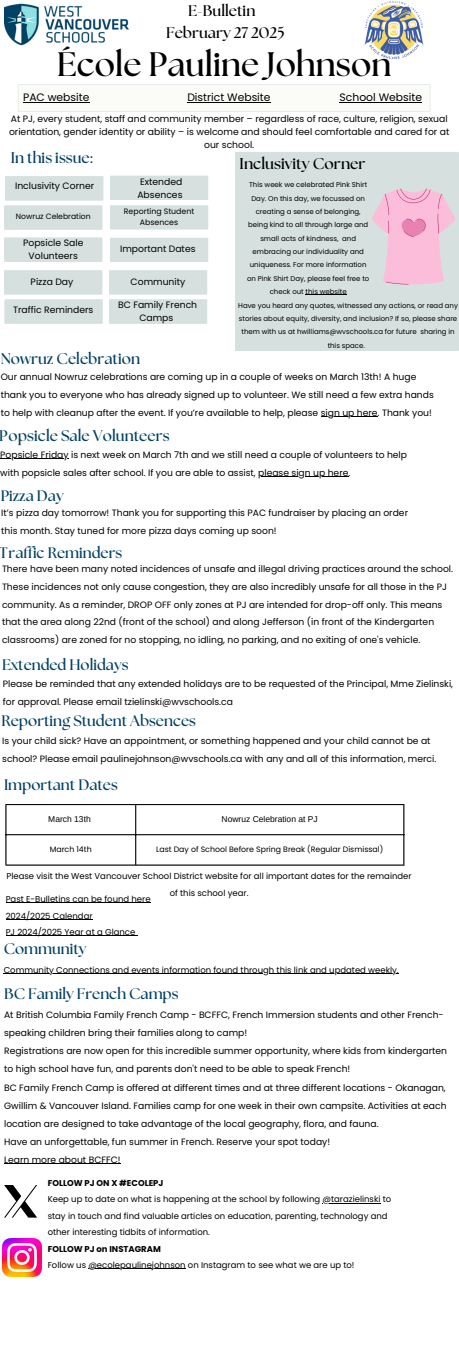
<style>
.page{position:relative;width:459px;height:1350px;background:#fff}
.page>*{position:absolute;margin:0;border:0;box-sizing:border-box;transform-origin:0 0}
.t1{font:700 33.9px "The Seasons";color:#000}
.t2{font:700 15.6px "The Seasons";color:#000}
.t3{font:700 15.38px "The Seasons";color:#004164}
.t4{font:700 15.38px "The Seasons";color:#000}
.t5{font:700 15.23px "The Seasons";color:#004164}
.t6{font:10.8px "Poppins";color:#000}
.t7{font:9.23px/18.1px "Poppins";color:#000}
.t8{font:8.48px/16.4px "Poppins";color:#000}
.t9{font:8.48px "Arimo";color:#000}
.t10{font:7.8px/10.6px "Poppins";color:#000;text-align:center}
.t11{font:7.65px "Poppins";color:#000}
.t12{font:6.98px/13.4px "Poppins";color:#000;text-align:center}
.s1{font-weight:700}
</style>
<div class="page">
<div style="left:4px;top:237px;width:98px;height:25px;background:#d6e0df"></div>
<svg style="left:18px;top:84px;width:412px;height:28px"></svg>
<img style="left:4px;top:3px;width:125px;height:43px">
<img style="left:365px;top:1px;width:58px;height:58px">
<hr style="left:5px;top:805px;width:2px;height:60px;background:#000">
<hr style="left:135px;top:805px;width:1px;height:60px;background:#000">
<hr style="left:403px;top:805px;width:1px;height:60px;background:#000">
<hr style="left:5px;top:804px;width:399px;height:1px;background:#000">
<hr style="left:5px;top:834px;width:399px;height:1px;background:#000">
<hr style="left:5px;top:865px;width:399px;height:1px;background:#000">
<svg style="left:4px;top:1185px;width:33px;height:33px"></svg>
<div style="left:110px;top:238px;width:98px;height:24px;background:#d6e0df"></div>
<svg style="left:110px;top:176px;width:98px;height:54px;background:#dae3e2"></svg>
<div style="left:235px;top:152px;width:224px;height:199px;background:#d6e0df"></div>
<svg style="left:4px;top:176px;width:99px;height:54px;background:#d9e2e2"></svg>
<svg style="left:109px;top:270px;width:98px;height:54px;background:#d9e2e1"></svg>
<img style="left:3px;top:1238px;width:39px;height:39px">
<svg style="left:4px;top:270px;width:99px;height:54px;background:#d9e2e2"></svg>
<svg style="left:372px;top:188px;width:83px;height:97px"></svg>
<hr style="left:23px;top:102px;width:67px;height:1px;background:#000">
<hr style="left:187px;top:102px;width:84px;height:1px;background:#000">
<hr style="left:340px;top:102px;width:82px;height:1px;background:#000">
<hr style="left:6px;top:903px;width:145px;height:1px;background:#000">
<hr style="left:6px;top:919px;width:87px;height:1px;background:#000">
<hr style="left:6px;top:936px;width:129px;height:1px;background:#000">
<hr style="left:4px;top:973px;width:395px;height:1px;background:#000">
<hr style="left:322px;top:1203px;width:59px;height:1px;background:#000">
<hr style="left:88px;top:1269px;width:98px;height:1px;background:#000">
<hr style="left:0;top:458px;width:69px;height:1px;background:#000">
<hr style="left:258px;top:476px;width:90px;height:1px;background:#000">
<hr style="left:321px;top:417px;width:57px;height:1px;background:#000">
<hr style="left:306px;top:295px;width:41px;height:1px;background:#000">
<hr style="left:4px;top:1163px;width:117px;height:1px;background:#000">
<h1 class="t4" style="left:188px;top:4px;width:69px">E-Bulletin</h1>
<h3 class="t1" style="left:57px;top:48px;width:336px">École Pauline Johnson</h3>
<h4 class="t4" style="left:166px;top:25px;width:120px">February 27 2025</h4>
<h2 class="t6" style="left:23px;top:90px;width:68px">PAC website</h2>
<h2 class="t6" style="left:187px;top:90px;width:85px">District Website</h2>
<h2 class="t6" style="left:340px;top:90px;width:84px">School Website</h2>
<p class="t7" style="left:9px;top:113px;width:442px;line-height:12.7px;text-align:center">At PJ, every student, staff and community member – regardless of race, culture, religion, sexual orientation, gender identity or ability – is welcome and should feel comfortable and cared for at our school.</p>
<h4 class="t7" style="left:15px;top:177px;width:81px">Inclusivity Corner</h4>
<h4 class="t3" style="left:11px;top:151px;width:83px">In this issue:</h4>
<p class="t2" style="left:240px;top:156px;width:128px">Inclusivity Corner</p>
<h4 class="t7" style="left:137px;top:176px;width:47px;line-height:12.8px">Extended<br>Absences</h4>
<h2 class="t12" style="left:247px;top:178px;width:124px">This week we celebrated Pink Shirt<br>Day. On this day, we focussed on creating a sense of belonging, being kind to all through large and small acts of kindness, and embracing our individuality and uniqueness. For more information on Pink Shirt Day, please feel free to check out this website</h2>
<h4 class="t10" style="left:124px;top:206px;width:72px">Reporting Student<br>Absences</h4>
<h4 class="t11" style="left:16px;top:211px;width:76px">Nowruz Celebration</h4>
<h5 class="t7" style="left:23px;top:237px;width:62px;line-height:12.8px;text-align:center">Popsicle Sale<br>Volunteers</h5>
<h4 class="t7" style="left:120px;top:240px;width:77px">Important Dates</h4>
<h2 class="t7" style="left:131px;top:273px;width:56px">Community</h2>
<h5 class="t7" style="left:31px;top:273px;width:44px">Pizza Day</h5>
<h2 class="t7" style="left:118px;top:299px;width:81px;line-height:12.8px;text-align:center">BC Family French<br>Camps</h2>
<p class="t12" style="left:238px;top:299px;width:221px">Have you heard any quotes, witnessed any actions, or read any stories about equity, diversity, and inclusion? If so, please share them with us at hwilliams@wvschools.ca for future sharing in this space.</p>
<p class="t7" style="left:13px;top:301px;width:82px">Traffic Reminders</p>
<h2 class="t3" style="left:1px;top:352px;width:141px">Nowruz Celebration</h2>
<h4 class="t7" style="left:1px;top:368px;width:435px;line-height:17.9px">Our annual Nowruz celebrations are coming up in a couple of weeks on March 13th! A huge thank you to everyone who has already signed up to volunteer. We still need a few extra hands to help with cleanup after the event. If you’re available to help, please sign up here. Thank you!</h4>
<h4 class="t3" style="left:0;top:429px;width:171px">Popsicle Sale Volunteers</h4>
<h2 class="t7" style="left:0;top:445px;width:408px">Popsicle Friday is next week on March 7th and we still need a couple of volunteers to help with popsicle sales after school. If you are able to assist, please sign up here.</h2>
<h2 class="t5" style="left:1px;top:489px;width:65px">Pizza Day</h2>
<p class="t7" style="left:1px;top:504px;width:408px">It’s pizza day tomorrow! Thank you for supporting this PAC fundraiser by placing an order this month. Stay tuned for more pizza days coming up soon!</p>
<h4 class="t5" style="left:0;top:546px;width:124px">Traffic Reminders</h4>
<h4 class="t7" style="left:2px;top:560px;width:453px;line-height:17.8px">There have been many noted incidences of unsafe and illegal driving practices around the school.<br>These incidences not only cause congestion, they are also incredibly unsafe for all those in the PJ community. As a reminder, DROP OFF only zones at PJ are intended for drop-off only. This means that the area along 22nd (front of the school) and along Jefferson (in front of the Kindergarten classrooms) are zoned for no stopping, no idling, no parking, and no exiting of one's vehicle.</h4>
<h2 class="t5" style="left:2px;top:657px;width:128px">Extended Holidays</h2>
<h2 class="t7" style="left:3px;top:675px;width:452px">Please be reminded that any extended holidays are to be requested of the Principal, Mme Zielinski, for approval. Please email tzielinski@wvschools.ca</h2>
<h4 class="t7" style="left:2px;top:732px;width:436px">Is your child sick? Have an appointment, or something happened and your child cannot be at school? Please email paulinejohnson@wvschools.ca with any and all of this information, merci.</h4>
<h2 class="t5" style="left:1px;top:714px;width:196px">Reporting Student Absences</h2>
<h4 class="t5" style="left:4px;top:778px;width:115px">Important Dates</h4>
<p class="t9" style="left:48px;top:814px;width:44px">March 13th</p>
<p class="t9" style="left:222px;top:814px;width:98px">Nowruz Celebration at PJ</p>
<h2 class="t10" style="left:50px;top:844px;width:44px">March 14th</h2>
<h2 class="t10" style="left:156px;top:844px;width:229px">Last Day of School Before Spring Break (Regular Dismissal)</h2>
<h4 class="t8" style="left:6px;top:868px;width:407px;text-align:center">Please visit the West Vancouver School District website for all important dates for the remainder of this school year.</h4>
<h4 class="t8" style="left:6px;top:891px;width:146px">Past E-Bulletins can be found here<br>2024/2025 Calendar<br>PJ 2024/2025 Year at a Glance</h4>
<h4 class="t8" style="left:4px;top:961px;width:397px">Community Connections and events information found through this link and updated weekly.</h4>
<h4 class="t5" style="left:4px;top:942px;width:84px">Community</h4>
<h4 class="t5" style="left:4px;top:986px;width:176px">BC Family French Camps</h4>
<h4 class="t7" style="left:4px;top:1006px;width:444px">At British Columbia Family French Camp - BCFFC, French Immersion students and other French&shy;speaking children bring their families along to camp!<br>Registrations are now open for this incredible summer opportunity, where kids from kindergarten to high school have fun, and parents don't need to be able to speak French!<br>BC Family French Camp is offered at different times and at three different locations - Okanagan, Gwillim &amp; Vancouver Island. Families camp for one week in their own campsite. Activities at each location are designed to take advantage of the local geography, flora, and fauna.<br>Have an unforgettable, fun summer in French. Reserve your spot today!<br>Learn more about BCFFC!</h4>
<p class="t8" style="left:48px;top:1175px;width:345px"><span class="s1">FOLLOW PJ ON X #ECOLEPJ<br></span>Keep up to date on what is happening at the school by following @tarazielinski to</p>
<p class="t8" style="left:48px;top:1208px;width:341px">stay in touch and find valuable articles on education, parenting, technology and other interesting tidbits of information.<br><span class="s1">FOLLOW PJ on INSTAGRAM<br></span>Follow us @ecolepaulinejohnson on Instagram to see what we are up to!</p>
</div>
